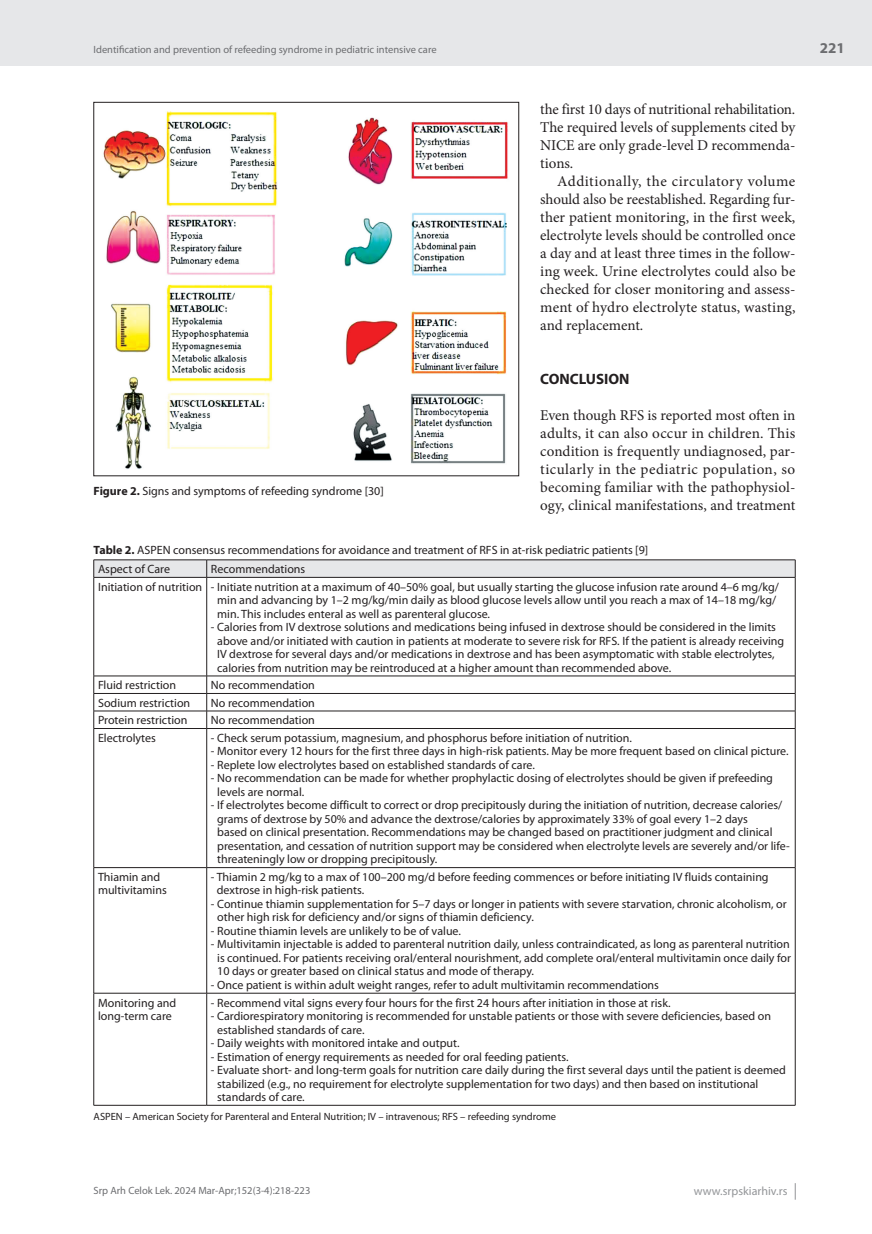
<style>
.page{position:relative;width:872px;height:1234px;background:#fff}
.page>*{position:absolute;margin:0;border:0;box-sizing:border-box;transform-origin:0 0}
.t1{font:15px/18px "Minion Pro";color:#231f20;text-align:justify}
.t2{font:700 15px "Myriad Pro";color:#231f20}
.t3{font:700 15px "Myriad Pro";color:#6c6d70}
.t4{font:12px/13.5px "Myriad Pro";color:#231f20}
.t5{font:12px "Myriad Pro";color:#939598}
.t6{font:10.5px "Myriad Pro";color:#6c6d70}
.t7{font:10.5px "Myriad Pro";color:#231f20}
.s1{font-weight:700}
</style>
<div class="page">
<div style="left:0;top:0;width:872px;height:66px;background:#e6e7e9"></div>
<svg style="left:795px;top:1183px;width:1px;height:16px"></svg>
<img style="left:103px;top:111px;width:405px;height:358px">
<div style="left:94px;top:102px;width:425px;height:374px;border:1px solid #231f20"></div>
<svg style="left:93px;top:559px;width:703px;height:18px;background:#d9dadb"></svg>
<hr style="left:94px;top:577px;width:113px;height:1px;background:#231f20">
<hr style="left:93px;top:577px;width:1px;height:98px;background:#231f20">
<hr style="left:207px;top:577px;width:588px;height:1px;background:#231f20">
<hr style="left:206px;top:577px;width:1px;height:98px;background:#231f20">
<hr style="left:795px;top:577px;width:1px;height:98px;background:#231f20">
<hr style="left:94px;top:675px;width:113px;height:1px;background:#231f20">
<hr style="left:207px;top:675px;width:588px;height:1px;background:#231f20">
<hr style="left:94px;top:693px;width:113px;height:1px;background:#231f20">
<hr style="left:207px;top:693px;width:588px;height:1px;background:#231f20">
<hr style="left:94px;top:710px;width:113px;height:1px;background:#231f20">
<svg style="left:93px;top:676px;width:1px;height:52px"></svg>
<hr style="left:207px;top:710px;width:588px;height:1px;background:#231f20">
<svg style="left:206px;top:676px;width:1px;height:52px"></svg>
<svg style="left:795px;top:676px;width:1px;height:52px"></svg>
<hr style="left:94px;top:728px;width:113px;height:1px;background:#231f20">
<hr style="left:93px;top:728px;width:1px;height:139px;background:#231f20">
<hr style="left:207px;top:728px;width:588px;height:1px;background:#231f20">
<hr style="left:206px;top:728px;width:1px;height:139px;background:#231f20">
<hr style="left:795px;top:728px;width:1px;height:139px;background:#231f20">
<hr style="left:94px;top:867px;width:113px;height:1px;background:#231f20">
<hr style="left:93px;top:867px;width:1px;height:125px;background:#231f20">
<hr style="left:207px;top:867px;width:588px;height:1px;background:#231f20">
<hr style="left:206px;top:867px;width:1px;height:125px;background:#231f20">
<hr style="left:795px;top:867px;width:1px;height:125px;background:#231f20">
<hr style="left:94px;top:992px;width:113px;height:1px;background:#231f20">
<hr style="left:93px;top:993px;width:1px;height:111px;background:#231f20">
<hr style="left:207px;top:992px;width:588px;height:1px;background:#231f20">
<hr style="left:206px;top:993px;width:1px;height:111px;background:#231f20">
<hr style="left:795px;top:993px;width:1px;height:111px;background:#231f20">
<hr style="left:94px;top:1104px;width:113px;height:1px;background:#231f20">
<hr style="left:207px;top:1104px;width:588px;height:1px;background:#231f20">
<p class="t6" style="left:94px;top:43px;width:344px">Identification and prevention of refeeding syndrome in pediatric intensive care</p>
<p class="t1" style="left:540px;top:100px;width:257px">the first 10 days of nutritional rehabilitation.<br>The required levels of supplements cited by NICE are only grade-level D recommenda&shy;tions.</p>
<p class="t1" style="left:540px;top:172px;width:257px;text-indent:17px">Additionally, the circulatory volume should also be reestablished. Regarding fur&shy;ther patient monitoring, in the first week, electrolyte levels should be controlled once a day and at least three times in the follow&shy;ing week. Urine electrolytes could also be checked for closer monitoring and assess&shy;ment of hydro electrolyte status, wasting, and replacement.</p>
<p class="t2" style="left:540px;top:369px;width:91px">CONCLUSION</p>
<p class="t1" style="left:540px;top:406px;width:257px">Even though RFS is reported most often in adults, it can also occur in children. This condition is frequently undiagnosed, par&shy;ticularly in the pediatric population, so becoming familiar with the pathophysiol&shy;ogy, clinical manifestations, and treatment</p>
<p class="t4" style="left:98px;top:539px;width:552px;line-height:19.5px;text-indent:-4px"><span class="s1">Table 2.</span> ASPEN consensus recommendations for avoidance and treatment of RFS in at-risk pediatric patients [9]<br>Aspect of Care</p>
<p class="t4" style="left:94px;top:483px;width:292px"><span class="s1">Figure 2.</span> Signs and symptoms of refeeding syndrome [30]</p>
<p class="t4" style="left:98px;top:560px;width:682px;line-height:17.5px;text-indent:113px">Recommendations<br>Initiation of nutrition - Initiate nutrition at a maximum of 40–50% goal, but usually starting the glucose infusion rate around 4–6 mg/kg/</p>
<p class="t4" style="left:217px;top:593px;width:560px">min and advancing by 1–2 mg/kg/min daily as blood glucose levels allow until you reach a max of 14–18 mg/kg/ min. This includes enteral as well as parenteral glucose.</p>
<p class="t4" style="left:217px;top:620px;width:568px;text-indent:-6px">- Calories from IV dextrose solutions and medications being infused in dextrose should be considered in the limits above and/or initiated with caution in patients at moderate to severe risk for RFS. If the patient is already receiving IV dextrose for several days and/or medications in dextrose and has been asymptomatic with stable electrolytes, calories from nutrition may be reintroduced at a higher amount than recommended above.</p>
<p class="t4" style="left:98px;top:678px;width:80px">Fluid restriction</p>
<p class="t4" style="left:211px;top:678px;width:105px">No recommendation</p>
<p class="t4" style="left:98px;top:695px;width:94px">Sodium restriction</p>
<p class="t4" style="left:211px;top:695px;width:105px">No recommendation</p>
<p class="t4" style="left:98px;top:713px;width:91px">Protein restriction</p>
<p class="t4" style="left:211px;top:713px;width:105px">No recommendation</p>
<p class="t4" style="left:98px;top:730px;width:59px">Electrolytes</p>
<p class="t4" style="left:211px;top:730px;width:422px">- Check serum potassium, magnesium, and phosphorus before initiation of nutrition.</p>
<p class="t4" style="left:211px;top:744px;width:579px">- Monitor every 12 hours for the first three days in high-risk patients. May be more frequent based on clinical picture.</p>
<p class="t4" style="left:211px;top:757px;width:325px">- Replete low electrolytes based on established standards of care.</p>
<p class="t4" style="left:217px;top:771px;width:557px;text-indent:-6px">- No recommendation can be made for whether prophylactic dosing of electrolytes should be given if prefeeding levels are normal.</p>
<p class="t4" style="left:217px;top:798px;width:574px;text-indent:-6px">- If electrolytes become difficult to correct or drop precipitously during the initiation of nutrition, decrease calories/ grams of dextrose by 50% and advance the dextrose/calories by approximately 33% of goal every 1–2 days<br>based on clinical presentation. Recommendations may be changed based on practitioner judgment and clinical presentation, and cessation of nutrition support may be considered when electrolyte levels are severely and/or life&shy;threateningly low or dropping precipitously.</p>
<p class="t4" style="left:98px;top:869px;width:70px">Thiamin and multivitamins</p>
<p class="t4" style="left:217px;top:869px;width:553px;text-indent:-6px">- Thiamin 2 mg/kg to a max of 100–200 mg/d before feeding commences or before initiating IV fluids containing dextrose in high-risk patients.</p>
<p class="t4" style="left:217px;top:896px;width:571px;text-indent:-6px">- Continue thiamin supplementation for 5–7 days or longer in patients with severe starvation, chronic alcoholism, or other high risk for deficiency and/or signs of thiamin deficiency.</p>
<p class="t4" style="left:211px;top:923px;width:251px">- Routine thiamin levels are unlikely to be of value.</p>
<p class="t4" style="left:217px;top:937px;width:575px;text-align:justify;text-indent:-6px">- Multivitamin injectable is added to parenteral nutrition daily, unless contraindicated, as long as parenteral nutrition is continued. For patients receiving oral/enteral nourishment, add complete oral/enteral multivitamin once daily for 10 days or greater based on clinical status and mode of therapy.</p>
<p class="t4" style="left:211px;top:977px;width:449px">- Once patient is within adult weight ranges, refer to adult multivitamin recommendations</p>
<p class="t4" style="left:98px;top:995px;width:80px">Monitoring and long-term care</p>
<p class="t4" style="left:211px;top:995px;width:461px">- Recommend vital signs every four hours for the first 24 hours after initiation in those at risk.</p>
<p class="t4" style="left:217px;top:1008px;width:555px;text-indent:-6px">- Cardiorespiratory monitoring is recommended for unstable patients or those with severe deficiencies, based on established standards of care.</p>
<p class="t4" style="left:211px;top:1035px;width:250px">- Daily weights with monitored intake and output.</p>
<p class="t4" style="left:211px;top:1049px;width:359px">- Estimation of energy requirements as needed for oral feeding patients.</p>
<p class="t4" style="left:217px;top:1062px;width:570px;text-indent:-6px">- Evaluate short- and long-term goals for nutrition care daily during the first several days until the patient is deemed stabilized (e.g., no requirement for electrolyte supplementation for two days) and then based on institutional standards of care.</p>
<p class="t7" style="left:94px;top:1109px;width:464px">ASPEN – American Society for Parenteral and Enteral Nutrition; IV – intravenous; RFS – refeeding syndrome</p>
<p class="t3" style="left:820px;top:38px;width:26px">221</p>
<p class="t6" style="left:94px;top:1184px;width:218px">Srp Arh Celok Lek. 2024 Mar-Apr;152(3-4):218-223</p>
<p class="t5" style="left:694px;top:1183px;width:95px">www.srpskiarhiv.rs</p>
</div>
